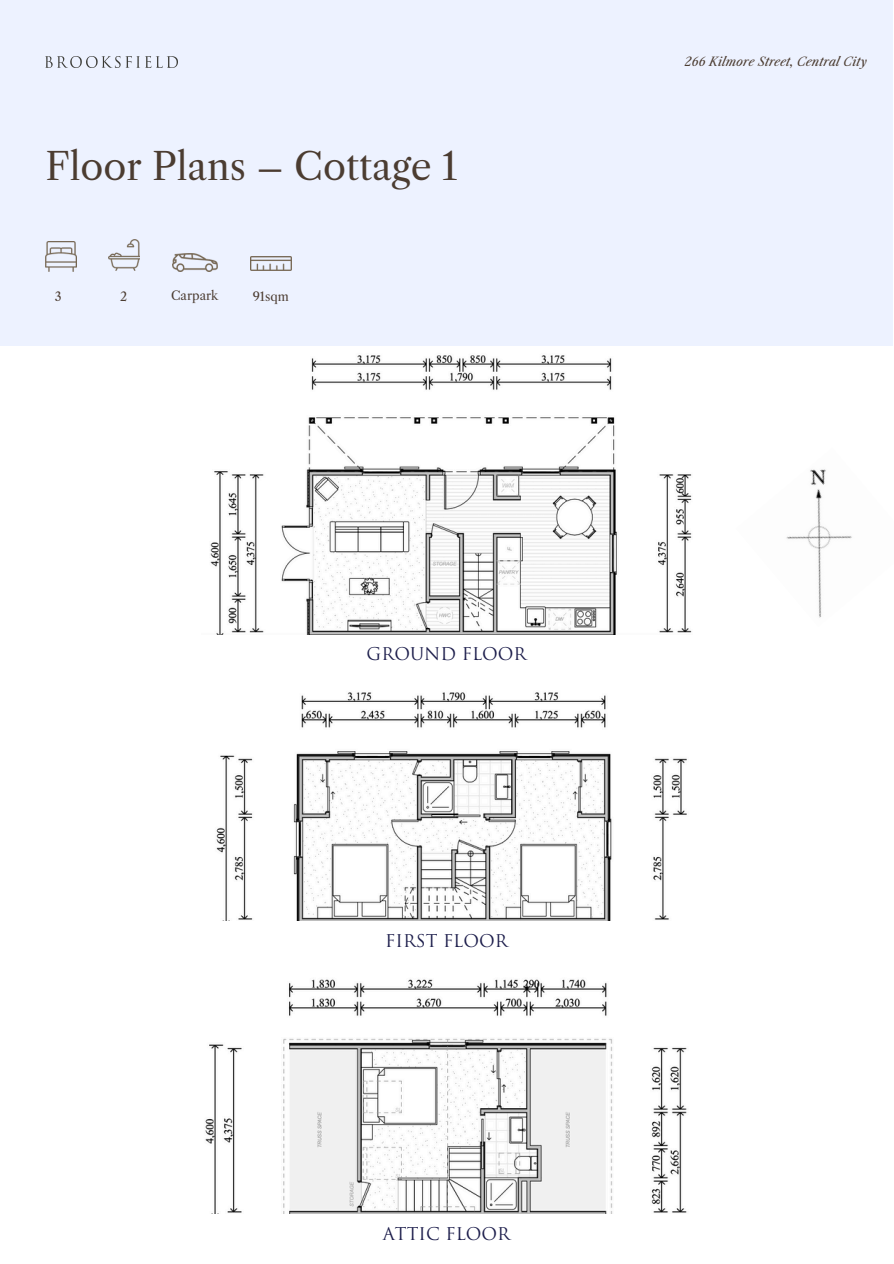
<style>
.page{position:relative;width:894px;height:1264px;background:#fff}
.page>*{position:absolute;margin:0;border:0;box-sizing:border-box;transform-origin:0 0}
.t1{font:37.2px "Libre Caslon Text";color:#4b3c31}
.t2{font:17.1px "Trajan Pro";color:#1c1d4b}
.t3{font:12.3px "Libre Caslon Text";color:#4b3c31}
.t4{font:italic 12px "Libre Caslon Text";color:#4b3c31}
</style>
<div class="page">
<div style="left:0;top:0;width:892px;height:346px;background:#edf2ff"></div>
<img style="left:46px;top:56px;width:131px;height:11px">
<img style="left:46px;top:241px;width:30px;height:30px">
<img style="left:108px;top:239px;width:32px;height:32px">
<img style="left:172px;top:253px;width:45px;height:18px">
<img style="left:250px;top:256px;width:42px;height:15px">
<img style="left:786px;top:469px;width:66px;height:149px">
<img style="left:210px;top:355px;width:482px;height:279px">
<img style="left:216px;top:692px;width:471px;height:228px">
<img style="left:205px;top:979px;width:482px;height:234px">
<p class="t1" style="left:46px;top:144px;width:413px">Floor Plans – Cottage 1</p>
<p class="t3" style="left:55px;top:289px;width:8px">3</p>
<p class="t3" style="left:120px;top:289px;width:9px">2</p>
<p class="t3" style="left:171px;top:288px;width:49px">Carpark</p>
<p class="t3" style="left:253px;top:289px;width:38px">91sqm</p>
<h2 class="t2" style="left:366px;top:647px;width:161px">GROUND FLOOR</h2>
<p class="t2" style="left:385px;top:933px;width:124px">FIRST FLOOR</p>
<p class="t2" style="left:383px;top:1226px;width:129px">ATTIC FLOOR</p>
<p class="t4" style="left:684px;top:54px;width:184px">266 Kilmore Street, Central City</p>
</div>
